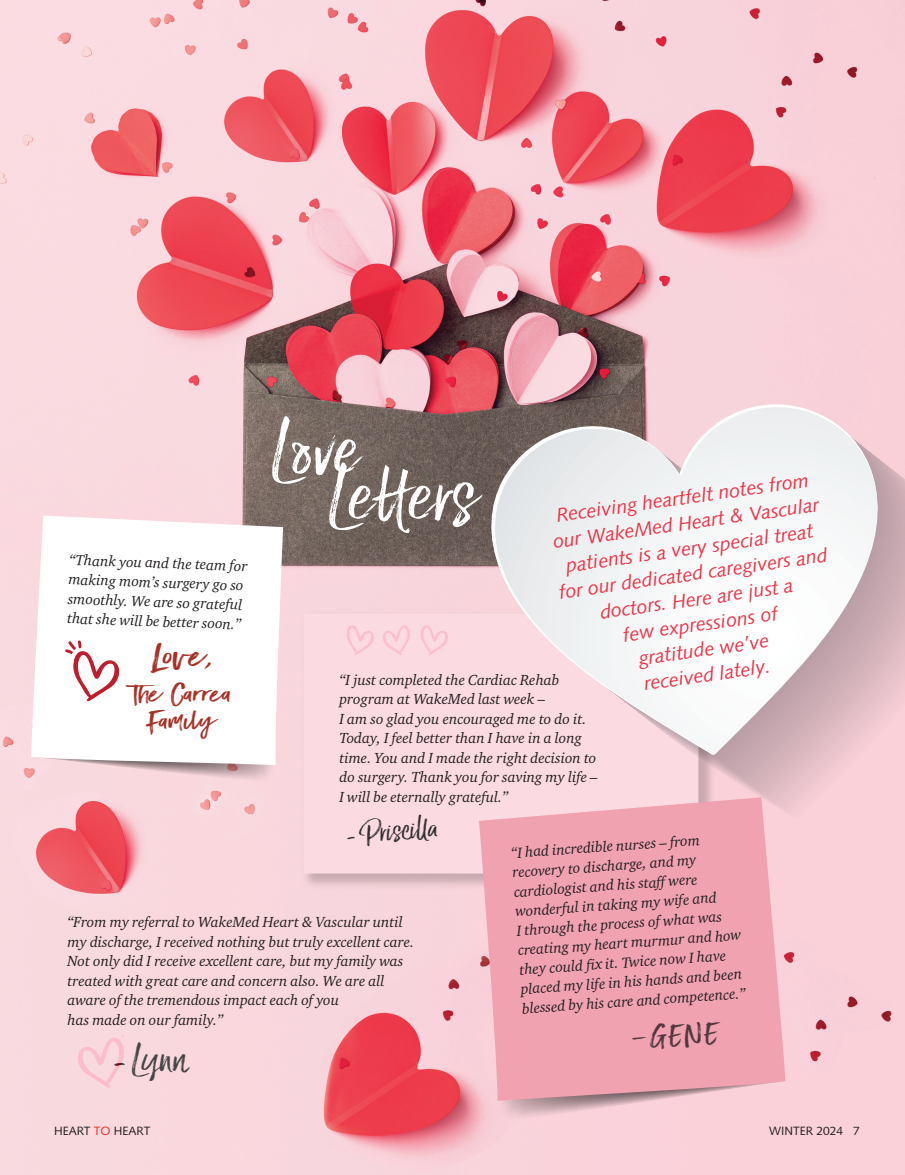
<style>
.page{position:relative;width:905px;height:1175px;background:#fff}
.page>*{position:absolute;margin:0;border:0;box-sizing:border-box;transform-origin:0 0}
.t1{font:94.05px "Lucky Fellas Upright";color:#fff}
.t2{font:48px "Lucky Fellas Upright";color:#454647}
.t3{font:34.5px "Lucky Fellas Upright";color:#312f30}
.t4{font:28.5px "Black Diamond";color:#a83126;scale:1.5 1}
.t5{font:22.5px/27px "Black Diamond";color:#a83126;text-align:center;scale:1.5 1}
.t6{font:22.5px "Black Diamond";color:#454647;scale:1.5 1}
.t7{font:italic 19.5px/25.5px "Syntax LT Pro";color:#ee3346;text-align:center}
.t8{font:italic 15px/19.5px "Charter ITC Std";color:#231f20}
.t9{font:12px "Syntax LT Pro";color:#231f20}
.s1{color:#ee2e22}
</style>
<div class="page">
<img style="left:0;top:0;width:904px;height:1174px">
<svg style="left:35px;top:765px;width:245px;height:17px;background:#e8c9ce"></svg>
<svg style="left:31px;top:515px;width:252px;height:250px"></svg>
<svg style="left:65px;top:640px;width:61px;height:61px"></svg>
<svg style="left:483px;top:1101px;width:297px;height:20px;background:#f0c9d1"></svg>
<svg style="left:479px;top:797px;width:306px;height:304px;background:#efa7b4"></svg>
<svg style="left:71px;top:1035px;width:56px;height:53px;background:#f9d2d9"></svg>
<svg style="left:470px;top:392px;width:427px;height:363px;background:#caa5aa"></svg>
<svg style="left:474px;top:407px;width:423px;height:348px"></svg>
<svg style="left:418px;top:623px;width:34px;height:32px"></svg>
<svg style="left:344px;top:623px;width:68px;height:32px;background:#fbd4dd"></svg>
<p class="t8" style="left:70px;top:550px;width:180px;rotate:2deg">“Thank you and the team for making mom’s surgery go so smoothly. We are so grateful that she will be better soon.”</p>
<p class="t4" style="left:151px;top:637px;width:45px">Love,</p>
<p class="t5" style="left:132px;top:678px;width:68px">The Carrea<br>Family</p>
<p class="t1" style="left:269px;top:395px;width:91px">Love</p>
<p class="t1" style="left:327px;top:442px;width:151px">Letters</p>
<p class="t7" style="left:546px;top:504px;width:272px;rotate:-8deg">Receiving heartfelt notes from our WakeMed Heart &amp; Vascular patients is a very special treat for our dedicated caregivers and doctors. Here are just a<br>few expressions of<br>gratitude we’ve<br>received lately.</p>
<p class="t8" style="left:339px;top:670px;width:260px">“I just completed the Cardiac Rehab program at WakeMed last week –<br>I am so glad you encouraged me to do it.<br>Today, I feel better than I have in a long time. You and I made the right decision to do surgery. Thank you for saving my life – I will be eternally grateful.”</p>
<p class="t3" style="left:342px;top:815px;width:95px;rotate:-5deg">-Priscilla</p>
<p class="t8" style="left:68px;top:912px;width:348px">“From my referral to WakeMed Heart &amp; Vascular until my discharge, I received nothing but truly excellent care.<br>Not only did I receive excellent care, but my family was treated with great care and concern also. We are all aware of the tremendous impact each of you<br>has made on our family.”</p>
<p class="t2" style="left:110px;top:1032px;width:81px">-Lynn</p>
<p class="t8" style="left:510px;top:843px;width:225px;rotate:-4deg">“I had incredible nurses – from recovery to discharge, and my cardiologist and his staff were wonderful in taking my wife and<br>I through the process of what was creating my heart murmur and how they could fi x it. Twice now I have placed my life in his hands and been blessed by his care and competence.”</p>
<h3 class="t6" style="left:630px;top:1022px;width:60px;rotate:-4deg">-GENE</h3>
<p class="t9" style="left:54px;top:1124px;width:98px">HEART <span class="s1">TO</span> HEART</p>
<p class="t9" style="left:769px;top:1124px;width:92px">WINTER 2024 7</p>
</div>
